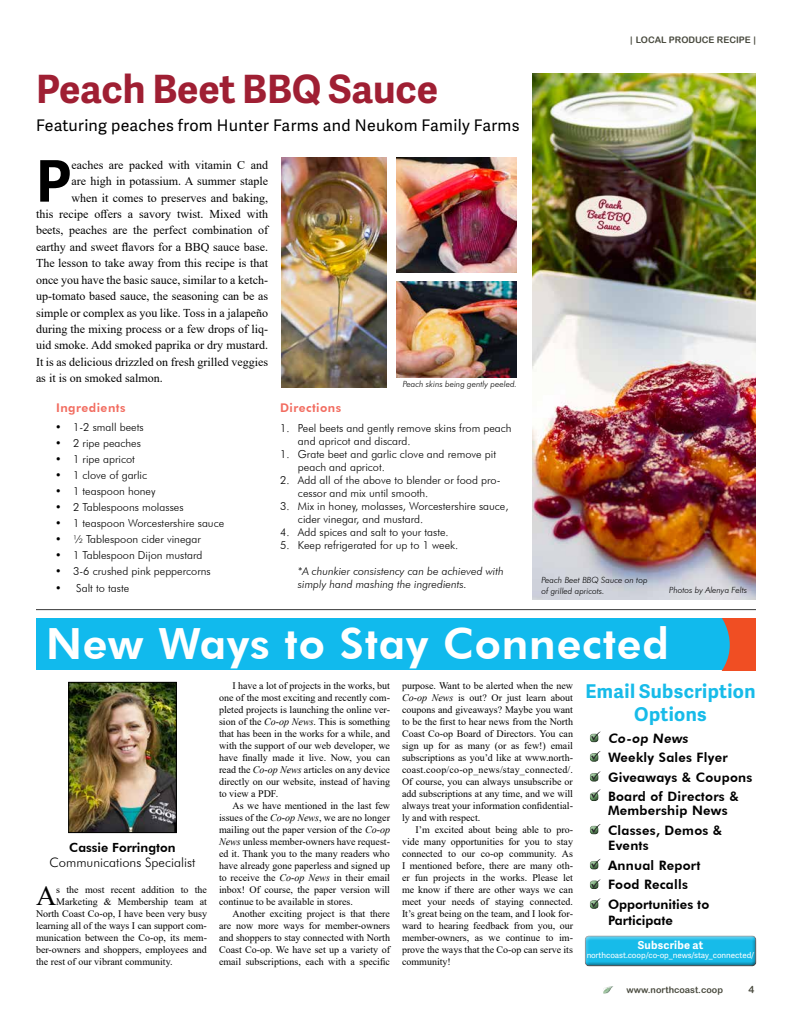
<style>
.page{position:relative;width:792px;height:1032px;background:#fff}
.page>*{position:absolute;margin:0;border:0;box-sizing:border-box;transform-origin:0 0}
.t1{font:700 57.3px "Adelle Sans";color:#000}
.t2{font:800 43px "Futura BT";letter-spacing:.02em;color:#fff}
.t3{font:700 39px "Adelle Sans";color:#9f1f33}
.t4{font:28.1px "Times New Roman";color:#000}
.t5{font:700 19px/22.8px "Adelle Sans";letter-spacing:.02em;color:#17bbe9;text-align:center}
.t6{font:16px "Adelle Sans";letter-spacing:.02em;color:#000}
.t7{font:800 13px/19.6px "Futura BT";letter-spacing:.02em;color:#000}
.t8{font:300 13px "Futura BT";color:#000}
.t9{font:800 13px "Futura BT";color:#000}
.t10{font:800 12.6px "Futura BT";color:#000}
.t11{font:12px "Times New Roman";color:#000}
.t12{font:800 12px "Futura BT";letter-spacing:.04em;color:#f26d61}
.t13{font:300 11px/13px "Futura BT";color:#000}
.t14{font:italic 300 11px/13px "Futura BT";color:#000}
.t15{font:700 11px "Adelle Sans";letter-spacing:.02em;color:#fff}
.t16{font:10px/12px "Times New Roman";color:#000;text-align:justify}
.t17{font:10px "Arial Rounded MT Bold";color:#494a3e}
.t18{font:9px "Arial Rounded MT Bold";color:#494a3e}
.t19{font:italic 300 8.5px/10.8px "Futura BT";color:#000}
.t20{font:8px "Adelle Sans";letter-spacing:-.005em;color:#fff}
.s1{font-style:italic}
</style>
<div class="page">
<div style="left:36px;top:618px;width:720px;height:52px;background:#11baed"></div>
<svg style="left:722px;top:618px;width:34px;height:52px;background:#cd5e41"></svg>
<svg style="left:603px;top:986px;width:11px;height:7px"></svg>
<hr style="left:36px;top:609px;width:720px;height:1px;background:#000">
<img style="left:71px;top:684px;width:103px;height:147px">
<div style="left:69px;top:682px;width:107px;height:151px;border:1px solid #000"></div>
<div style="left:589px;top:734px;width:10px;height:8px;background:#000;opacity:.75"></div>
<div style="left:589px;top:754px;width:10px;height:8px;background:#000;opacity:.75"></div>
<div style="left:589px;top:773px;width:10px;height:9px;background:#000;opacity:.75"></div>
<div style="left:589px;top:793px;width:10px;height:8px;background:#000;opacity:.75"></div>
<div style="left:589px;top:826px;width:10px;height:8px;background:#000;opacity:.75"></div>
<div style="left:589px;top:861px;width:10px;height:8px;background:#000;opacity:.75"></div>
<div style="left:589px;top:881px;width:10px;height:8px;background:#000;opacity:.75"></div>
<div style="left:589px;top:901px;width:10px;height:8px;background:#000;opacity:.75"></div>
<div style="left:584px;top:934px;width:173px;height:30px;background:#e4e5e5"></div>
<div style="left:584px;top:936px;width:173px;height:30px;background:#000;opacity:.75"></div>
<svg style="left:591px;top:731px;width:9px;height:9px"></svg>
<svg style="left:591px;top:751px;width:9px;height:9px"></svg>
<svg style="left:591px;top:824px;width:9px;height:9px"></svg>
<svg style="left:591px;top:789px;width:9px;height:9px"></svg>
<svg style="left:591px;top:771px;width:9px;height:9px"></svg>
<svg style="left:591px;top:879px;width:9px;height:9px"></svg>
<svg style="left:591px;top:859px;width:9px;height:9px"></svg>
<svg style="left:591px;top:898px;width:9px;height:9px"></svg>
<img style="left:533px;top:74px;width:223px;height:526px">
<img style="left:397px;top:157px;width:120px;height:116px">
<img style="left:397px;top:281px;width:120px;height:96px">
<img style="left:282px;top:157px;width:105px;height:231px">
<p class="t18" style="left:630px;top:34px;width:127px">| LOCAL PRODUCE RECIPE |</p>
<h3 class="t3" style="left:36px;top:61px;width:404px">Peach Beet BBQ Sauce</h3>
<h3 class="t6" style="left:36px;top:114px;width:485px">Featuring peaches from Hunter Farms and Neukom Family Farms</h3>
<h1 class="t1" style="left:36px;top:139px;width:37px">P</h1>
<p class="t11" style="left:72px;top:156px;width:198px">eaches are packed with vitamin C and</p>
<p class="t11" style="left:72px;top:173px;width:198px">are high in potassium. A summer staple</p>
<p class="t11" style="left:72px;top:189px;width:198px">when it comes to preserves and baking,</p>
<p class="t11" style="left:36px;top:206px;width:234px">this recipe offers a savory twist. Mixed with</p>
<p class="t11" style="left:36px;top:222px;width:234px">beets, peaches are the perfect combination of</p>
<p class="t11" style="left:36px;top:238px;width:234px">earthy and sweet flavors for a BBQ sauce base.</p>
<p class="t11" style="left:36px;top:255px;width:234px">The lesson to take away from this recipe is that</p>
<p class="t11" style="left:36px;top:271px;width:233px">once you have the basic sauce, similar to a ketch-</p>
<p class="t11" style="left:36px;top:288px;width:233px">up-tomato based sauce, the seasoning can be as</p>
<p class="t11" style="left:36px;top:304px;width:234px">simple or complex as you like. Toss in a jalapeño</p>
<p class="t11" style="left:36px;top:320px;width:234px">during the mixing process or a few drops of liq-</p>
<p class="t11" style="left:36px;top:337px;width:234px">uid smoke. Add smoked paprika or dry mustard.</p>
<p class="t11" style="left:36px;top:353px;width:234px">It is as delicious drizzled on fresh grilled veggies</p>
<p class="t11" style="left:36px;top:370px;width:128px">as it is on smoked salmon.</p>
<p class="t12" style="left:56px;top:400px;width:71px">Ingredients</p>
<p class="t12" style="left:280px;top:400px;width:63px">Directions</p>
<p class="t13" style="left:55px;top:421px;width:90px">• 1-2 small beets</p>
<p class="t13" style="left:55px;top:437px;width:87px">• 2 ripe peaches</p>
<p class="t13" style="left:55px;top:453px;width:81px">• 1 ripe apricot</p>
<p class="t13" style="left:55px;top:469px;width:94px">• 1 clove of garlic</p>
<p class="t13" style="left:55px;top:485px;width:102px">• 1 teaspoon honey</p>
<p class="t13" style="left:55px;top:501px;width:130px">• 2 Tablespoons molasses</p>
<p class="t13" style="left:55px;top:517px;width:171px">• 1 teaspoon Worcestershire sauce</p>
<p class="t13" style="left:55px;top:533px;width:147px">• ½ Tablespoon cider vinegar</p>
<p class="t13" style="left:55px;top:549px;width:149px">• 1 Tablespoon Dijon mustard</p>
<p class="t13" style="left:55px;top:565px;width:157px">• 3-6 crushed pink peppercorns</p>
<p class="t13" style="left:55px;top:581px;width:76px">• Salt to taste</p>
<p class="t19" style="left:669px;top:584px;width:80px">Photos by Alenya Felts</p>
<p class="t19" style="left:403px;top:378px;width:116px">Peach skins being gently peeled.</p>
<p class="t13" style="left:298px;top:422px;width:215px;text-indent:-18px">1. Peel beets and gently remove skins from peach and apricot and discard.</p>
<p class="t13" style="left:298px;top:448px;width:200px;text-indent:-18px">1. Grate beet and garlic clove and remove pit peach and apricot.</p>
<p class="t13" style="left:298px;top:474px;width:204px;text-indent:-18px">2. Add all of the above to blender or food pro&shy;cessor and mix until smooth.</p>
<p class="t13" style="left:298px;top:500px;width:212px;text-indent:-18px">3. Mix in honey, molasses, Worcestershire sauce, cider vinegar, and mustard.</p>
<p class="t13" style="left:280px;top:526px;width:170px">4. Add spices and salt to your taste.</p>
<p class="t13" style="left:280px;top:539px;width:180px">5. Keep refrigerated for up to 1 week.</p>
<p class="t14" style="left:298px;top:565px;width:207px">*A chunkier consistency can be achieved with simply hand mashing the ingredients.</p>
<p class="t19" style="left:541px;top:574px;width:108px">Peach Beet BBQ Sauce on top of grilled apricots.</p>
<h2 class="t2" style="left:46px;top:617px;width:624px">New Ways to Stay Connected</h2>
<h3 class="t5" style="left:586px;top:679px;width:171px">Email Subscription<br>Options</h3>
<h3 class="t7" style="left:608px;top:728px;width:146px">Co-op News<br>Weekly Sales Flyer<br>Giveaways &amp; Coupons<br>Board of Directors &amp;</h3>
<h3 class="t7" style="left:608px;top:800px;width:121px">Membership News<br>Classes, Demos &amp;</h3>
<h3 class="t7" style="left:608px;top:835px;width:103px">Events<br>Annual Report<br>Food Recalls<br>Opportunities to</h3>
<h3 class="t9" style="left:608px;top:912px;width:66px">Participate</h3>
<p class="t16" style="left:219px;top:679px;width:173px;text-indent:14px">I have a lot of projects in the works, but one of the most exciting and recently com&shy;pleted projects is launching the online ver&shy;sion of the <span class="s1">Co-op News</span>. This is something that has been in the works for a while, and with the support of our web developer, we have finally made it live. Now, you can read the <span class="s1">Co-op News</span> articles on any device directly on our website, instead of having to view a PDF.</p>
<p class="t16" style="left:219px;top:799px;width:173px;text-indent:14px">As we have mentioned in the last few issues of the <span class="s1">Co-op News</span>, we are no longer mailing out the paper version of the <span class="s1">Co-op News</span> unless member-owners have request&shy;ed it. Thank you to the many readers who have already gone paperless and signed up to receive the <span class="s1">Co-op News</span> in their email inbox! Of course, the paper version will continue to be available in stores.</p>
<p class="t16" style="left:219px;top:907px;width:173px;text-indent:14px">Another exciting project is that there are now more ways for member-owners and shoppers to stay connected with North Coast Co-op. We have set up a variety of email subscriptions, each with a specific</p>
<p class="t16" style="left:402px;top:679px;width:173px">purpose. Want to be alerted when the new <span class="s1">Co-op News</span> is out? Or just learn about coupons and giveaways? Maybe you want to be the first to hear news from the North Coast Co-op Board of Directors. You can sign up for as many (or as few!) email subscriptions as you’d like at www.north&shy;coast.coop/co-op_news/stay_connected/.<br>Of course, you can always unsubscribe or add subscriptions at any time, and we will always treat your information confidential&shy;ly and with respect.</p>
<p class="t16" style="left:402px;top:823px;width:173px;text-indent:14px">I’m excited about being able to pro&shy;vide many opportunities for you to stay connected to our co-op community. As I mentioned before, there are many oth&shy;er fun projects in the works. Please let me know if there are other ways we can meet your needs of staying connected.<br>It’s great being on the team, and I look for&shy;ward to hearing feedback from you, our member-owners, as we continue to im&shy;prove the ways that the Co-op can serve its community!</p>
<p class="t10" style="left:69px;top:840px;width:108px">Cassie Forrington</p>
<h3 class="t8" style="left:50px;top:855px;width:147px">Communications Specialist</h3>
<h3 class="t4" style="left:36px;top:876px;width:22px">A</h3>
<p class="t16" style="left:56px;top:883px;width:152px">s the most recent addition to the</p>
<p class="t16" style="left:56px;top:895px;width:152px">Marketing &amp; Membership team at</p>
<p class="t16" style="left:36px;top:907px;width:173px">North Coast Co-op, I have been very busy</p>
<p class="t16" style="left:36px;top:919px;width:172px">learning all of the ways I can support com-</p>
<p class="t16" style="left:36px;top:931px;width:172px">munication between the Co-op, its mem-</p>
<p class="t16" style="left:36px;top:943px;width:172px">ber-owners and shoppers, employees and</p>
<p class="t16" style="left:36px;top:955px;width:138px">the rest of our vibrant community.</p>
<p class="t15" style="left:638px;top:937px;width:67px">Subscribe at</p>
<p class="t20" style="left:587px;top:950px;width:169px">northcoast.coop/co-op_news/stay_connected/</p>
<p class="t18" style="left:627px;top:984px;width:98px">www.northcoast.coop</p>
<p class="t17" style="left:748px;top:984px;width:7px">4</p>
</div>
